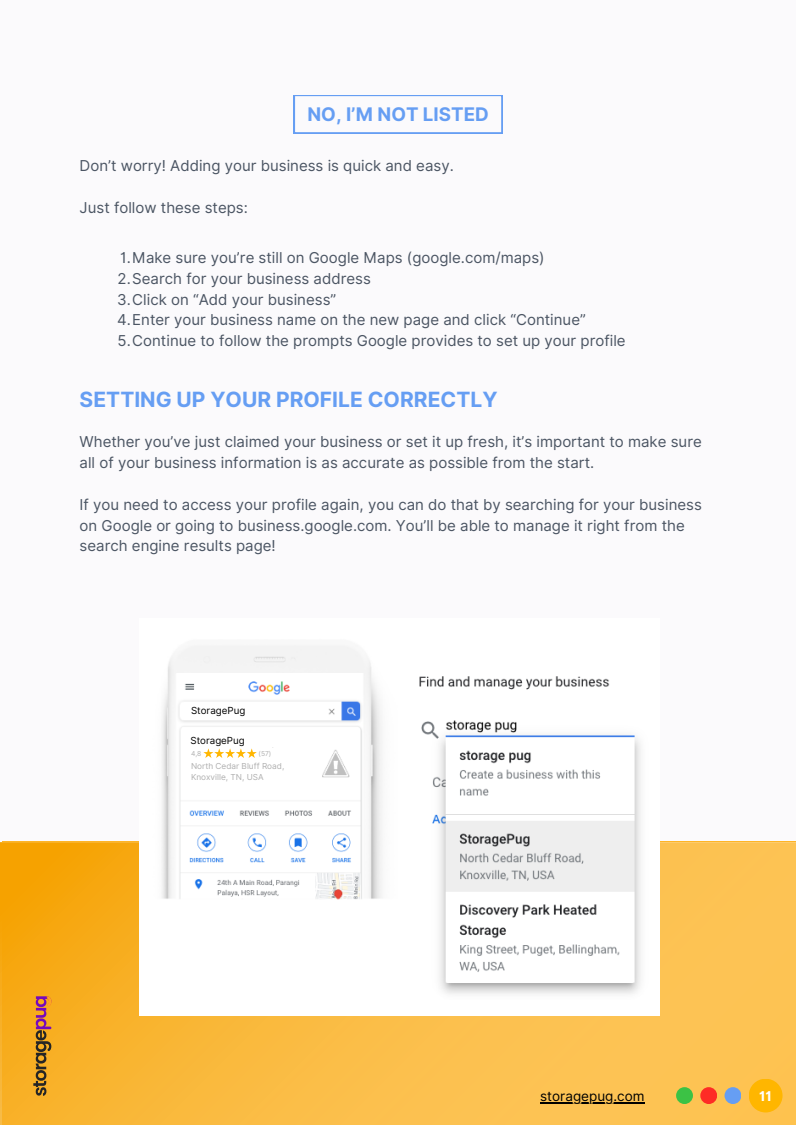
<style>
.page{position:relative;width:796px;height:1125px;background:#fff}
.page>*{position:absolute;margin:0;border:0;box-sizing:border-box;transform-origin:0 0}
.t1{font:700 21px "Inter";color:#669ef3}
.t2{font:700 18.75px "Inter";color:#669ef3}
.t3{font:15px/20.9px "Inter";color:#4b5563}
.t4{font:13.5px "Inter";color:#000}
.t5{font:700 13.5px "Inter";color:#fff}
.t6{font:9.75px "Inter";color:#000}
.t7{font:8.25px "Inter";color:#afafaf}
.t8{font:6.75px "Inter";color:#afafaf}
</style>
<div class="page">
<div style="left:0;top:0;width:795px;height:1125px;background:#fbfafc"></div>
<svg style="left:294px;top:95px;width:208px;height:38px"></svg>
<svg style="left:0;top:843px;width:795px;height:282px;background:#faba3f"></svg>
<img style="left:140px;top:656px;width:519px;height:360px">
<div style="left:184px;top:704px;width:87px;height:14px;background:#fff"></div>
<div style="left:245px;top:733px;width:87px;height:14px;background:#fff"></div>
<div style="left:185px;top:747px;width:18px;height:12px;background:#fff"></div>
<div style="left:190px;top:783px;width:72px;height:15px;background:#fff"></div>
<svg style="left:187px;top:703px;width:62px;height:16px"></svg>
<svg style="left:186px;top:733px;width:102px;height:51px"></svg>
<div style="left:748px;top:1079px;width:34px;height:33px;background:#ffb600;border-radius:50%"></div>
<div style="left:724px;top:1087px;width:17px;height:17px;background:#669ef3;border-radius:50%"></div>
<div style="left:700px;top:1087px;width:17px;height:17px;background:#fe2b25;border-radius:50%"></div>
<div style="left:676px;top:1087px;width:16px;height:17px;background:#3cc245;border-radius:50%"></div>
<svg style="left:33px;top:996px;width:18px;height:100px;background:#b37735"></svg>
<hr style="left:540px;top:1102px;width:104px;height:1px;background:#000">
<p class="t2" style="left:307px;top:103px;width:183px">NO, I’M NOT LISTED</p>
<p class="t3" style="left:80px;top:155px;width:375px">Don’t worry! Adding your business is quick and easy.</p>
<p class="t3" style="left:80px;top:197px;width:170px">Just follow these steps:</p>
<p class="t3" style="left:120px;top:247px;width:426px">1.Make sure you’re still on Google Maps (google.com/maps)</p>
<p class="t3" style="left:118px;top:268px;width:255px">2.Search for your business address</p>
<p class="t3" style="left:117px;top:289px;width:220px">3.Click on “Add your business”</p>
<p class="t3" style="left:117px;top:310px;width:470px">4.Enter your business name on the new page and click “Continue”</p>
<p class="t3" style="left:117px;top:330px;width:509px">5.Continue to follow the prompts Google provides to set up your profile</p>
<p class="t1" style="left:80px;top:387px;width:419px">SETTING UP YOUR PROFILE CORRECTLY</p>
<p class="t3" style="left:80px;top:431px;width:623px">Whether you’ve just claimed your business or set it up fresh, it’s important to make sure all of your business information is as accurate as possible from the start.</p>
<p class="t3" style="left:80px;top:494px;width:623px">If you need to access your profile again, you can do that by searching for your business on Google or going to business.google.com. You’ll be able to manage it right from the search engine results page!</p>
<p class="t6" style="left:191px;top:704px;width:56px">StoragePug</p>
<p class="t6" style="left:190px;top:734px;width:56px">StoragePug</p>
<p class="t8" style="left:191px;top:750px;width:12px">4,8</p>
<p class="t8" style="left:258px;top:750px;width:14px">(57)</p>
<p class="t7" style="left:191px;top:761px;width:95px">North Cedar Bluff Road,</p>
<p class="t7" style="left:191px;top:772px;width:74px">Knoxville, TN, USA</p>
<p class="t4" style="left:540px;top:1088px;width:106px">storagepug.com</p>
<p class="t5" style="left:759px;top:1088px;width:14px">11</p>
</div>
